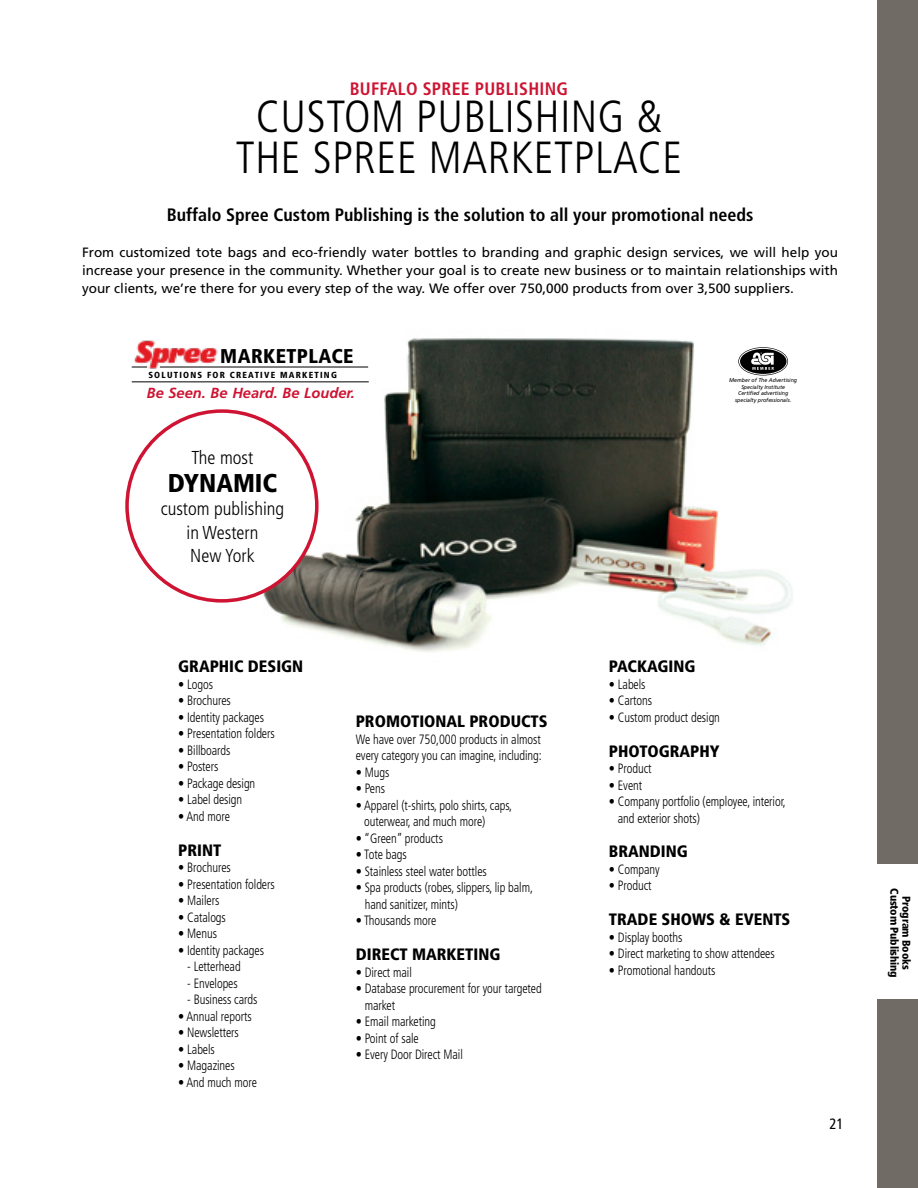
<style>
.page{position:relative;width:918px;height:1188px;background:#fff}
.page>*{position:absolute;margin:0;border:0;box-sizing:border-box;transform-origin:0 0}
.t1{font:300 condensed 45px/40.8px "Frutiger";letter-spacing:.015em;color:#000;text-align:center}
.t2{font:900 condensed 25.8px "Frutiger";color:#000}
.t3{font:900 condensed 19.95px "Frutiger";letter-spacing:.02em;color:#000}
.t4{font:300 condensed 18.75px/23.4px "Frutiger";color:#000;text-align:center}
.t5{font:700 condensed 18px "Frutiger";color:#000}
.t6{font:700 condensed 18px "Frutiger";letter-spacing:.015em;color:#ce1432}
.t7{font:900 condensed 16.5px "Frutiger";color:#000}
.t8{font:condensed 15px "Frutiger";color:#000}
.t9{font:italic 700 14.7px "Frutiger";color:#ce1432}
.t10{font:300 condensed 13.5px/16.5px "Frutiger";letter-spacing:-.005em;color:#000;scale:.91 1}
.t11{font:13.5px/18px "Frutiger";color:#000;text-align:justify}
.t12{font:900 condensed 11.25px/12px "Frutiger";letter-spacing:-.02em;color:#000;text-align:center}
.t13{font:900 condensed 8.85px "Frutiger";letter-spacing:.14em;color:#000}
.t14{font:italic 5.55px/6.6px "Frutiger";letter-spacing:-.005em;color:#000;text-align:center;scale:.96 1}
</style>
<div class="page">
<div style="left:878px;top:0;width:40px;height:1188px;background:#716b65"></div>
<img style="left:264px;top:338px;width:529px;height:314px">
<svg style="left:738px;top:347px;width:50px;height:29px"></svg>
<img style="left:133px;top:340px;width:85px;height:29px">
<hr style="left:160px;top:367px;width:208px;height:1px;background:#000">
<hr style="left:132px;top:382px;width:237px;height:1px;background:#000">
<svg style="left:132px;top:367px;width:15px;height:1px"></svg>
<div style="left:127px;top:411px;width:190px;height:190px;background:#fff;border-radius:50%"></div>
<div style="left:125px;top:409px;width:194px;height:194px;border:4px solid #ce1432;border-radius:50%"></div>
<div style="left:873px;top:864px;width:45px;height:135px;background:#fff"></div>
<h3 class="t6" style="left:350px;top:78px;width:220px">BUFFALO SPREE PUBLISHING</h3>
<h1 class="t1" style="left:236px;top:97px;width:448px">CUSTOM PUBLISHING &amp;<br>THE SPREE MARKETPLACE</h1>
<h3 class="t5" style="left:167px;top:204px;width:588px">Buffalo Spree Custom Publishing is the solution to all your promotional needs</h3>
<p class="t11" style="left:82px;top:244px;width:758px">From customized tote bags and eco-friendly water bottles to branding and graphic design services, we will help you increase your presence in the community. Whether your goal is to create new business or to maintain relationships with your clients, we’re there for you every step of the way. We offer over 750,000 products from over 3,500 suppliers.</p>
<h3 class="t3" style="left:220px;top:344px;width:135px">MARKETPLACE</h3>
<p class="t13" style="left:148px;top:369px;width:190px">SOLUTIONS FOR CREATIVE MARKETING</p>
<p class="t9" style="left:147px;top:384px;width:210px">Be Seen. Be Heard. Be Louder.</p>
<h3 class="t4" style="left:192px;top:446px;width:63px">The most</h3>
<h2 class="t2" style="left:168px;top:467px;width:111px">DYNAMIC</h2>
<h3 class="t4" style="left:161px;top:497px;width:125px">custom publishing in Western<br>New York</h3>
<p class="t7" style="left:178px;top:657px;width:127px">GRAPHIC DESIGN</p>
<p class="t10" style="left:178px;top:676px;width:40px">• Logos</p>
<p class="t10" style="left:178px;top:693px;width:59px">• Brochures</p>
<p class="t10" style="left:178px;top:709px;width:96px">• Identity packages</p>
<p class="t10" style="left:178px;top:726px;width:108px">• Presentation folders</p>
<p class="t10" style="left:178px;top:742px;width:59px">• Billboards</p>
<p class="t10" style="left:178px;top:759px;width:46px">• Posters</p>
<p class="t10" style="left:178px;top:775px;width:86px">• Package design</p>
<p class="t10" style="left:178px;top:792px;width:72px">• Label design</p>
<p class="t10" style="left:178px;top:808px;width:58px">• And more</p>
<p class="t7" style="left:178px;top:840px;width:45px">PRINT</p>
<p class="t10" style="left:178px;top:859px;width:59px">• Brochures</p>
<p class="t10" style="left:178px;top:876px;width:108px">• Presentation folders</p>
<p class="t10" style="left:178px;top:892px;width:47px">• Mailers</p>
<p class="t10" style="left:178px;top:909px;width:54px">• Catalogs</p>
<p class="t10" style="left:178px;top:925px;width:44px">• Menus</p>
<p class="t10" style="left:178px;top:942px;width:96px">• Identity packages</p>
<p class="t10" style="left:187px;top:958px;width:60px">- Letterhead</p>
<p class="t10" style="left:187px;top:975px;width:57px">- Envelopes</p>
<p class="t10" style="left:187px;top:991px;width:79px">- Business cards</p>
<p class="t10" style="left:178px;top:1008px;width:82px">• Annual reports</p>
<p class="t10" style="left:178px;top:1024px;width:68px">• Newsletters</p>
<p class="t10" style="left:178px;top:1041px;width:42px">• Labels</p>
<p class="t10" style="left:178px;top:1057px;width:64px">• Magazines</p>
<p class="t10" style="left:178px;top:1074px;width:88px">• And much more</p>
<p class="t7" style="left:356px;top:712px;width:193px">PROMOTIONAL PRODUCTS</p>
<p class="t10" style="left:356px;top:731px;width:206px">We have over 750,000 products in almost every category you can imagine, including:</p>
<p class="t10" style="left:356px;top:764px;width:38px">• Mugs</p>
<p class="t10" style="left:356px;top:781px;width:34px">• Pens</p>
<p class="t10" style="left:364px;top:797px;width:164px;text-indent:-8px">• Apparel (t-shirts, polo shirts, caps, outerwear, and much more)</p>
<p class="t10" style="left:356px;top:830px;width:97px">• “Green” products</p>
<p class="t10" style="left:356px;top:847px;width:58px">• Tote bags</p>
<p class="t10" style="left:356px;top:863px;width:145px">• Stainless steel water bottles</p>
<p class="t10" style="left:365px;top:880px;width:186px;text-indent:-9px">• Spa products (robes, slippers, lip balm, hand sanitizer, mints)</p>
<p class="t10" style="left:356px;top:913px;width:90px">• Thousands more</p>
<p class="t7" style="left:356px;top:944px;width:146px">DIRECT MARKETING</p>
<p class="t10" style="left:356px;top:964px;width:63px">• Direct mail</p>
<p class="t10" style="left:365px;top:980px;width:196px;text-indent:-9px">• Database procurement for your targeted market</p>
<p class="t10" style="left:356px;top:1013px;width:89px">• Email marketing</p>
<p class="t10" style="left:356px;top:1030px;width:71px">• Point of sale</p>
<p class="t10" style="left:356px;top:1046px;width:119px">• Every Door Direct Mail</p>
<p class="t14" style="left:729px;top:377px;width:72px">Member of The Advertising<br>Specialty Institute<br>Certified advertising specialty professionals.</p>
<p class="t7" style="left:609px;top:657px;width:88px">PACKAGING</p>
<p class="t10" style="left:609px;top:676px;width:42px">• Labels</p>
<p class="t10" style="left:609px;top:693px;width:49px">• Cartons</p>
<p class="t10" style="left:609px;top:709px;width:124px">• Custom product design</p>
<p class="t7" style="left:609px;top:741px;width:112px">PHOTOGRAPHY</p>
<p class="t10" style="left:609px;top:760px;width:48px">• Product</p>
<p class="t10" style="left:609px;top:777px;width:38px">• Event</p>
<p class="t10" style="left:618px;top:793px;width:186px;text-indent:-9px">• Company portfolio (employee, interior, and exterior shots)</p>
<p class="t7" style="left:609px;top:842px;width:80px">BRANDING</p>
<p class="t10" style="left:609px;top:861px;width:57px">• Company</p>
<p class="t10" style="left:609px;top:878px;width:48px">• Product</p>
<p class="t7" style="left:609px;top:909px;width:183px">TRADE SHOWS &amp; EVENTS</p>
<p class="t10" style="left:609px;top:929px;width:82px">• Display booths</p>
<p class="t10" style="left:609px;top:945px;width:184px">• Direct marketing to show attendees</p>
<p class="t10" style="left:609px;top:962px;width:119px">• Promotional handouts</p>
<p class="t8" style="left:829px;top:1115px;width:16px">21</p>
<p class="t12" style="left:913px;top:888px;width:91px;rotate:90deg">Program Books<br>Custom Publishing</p>
</div>
